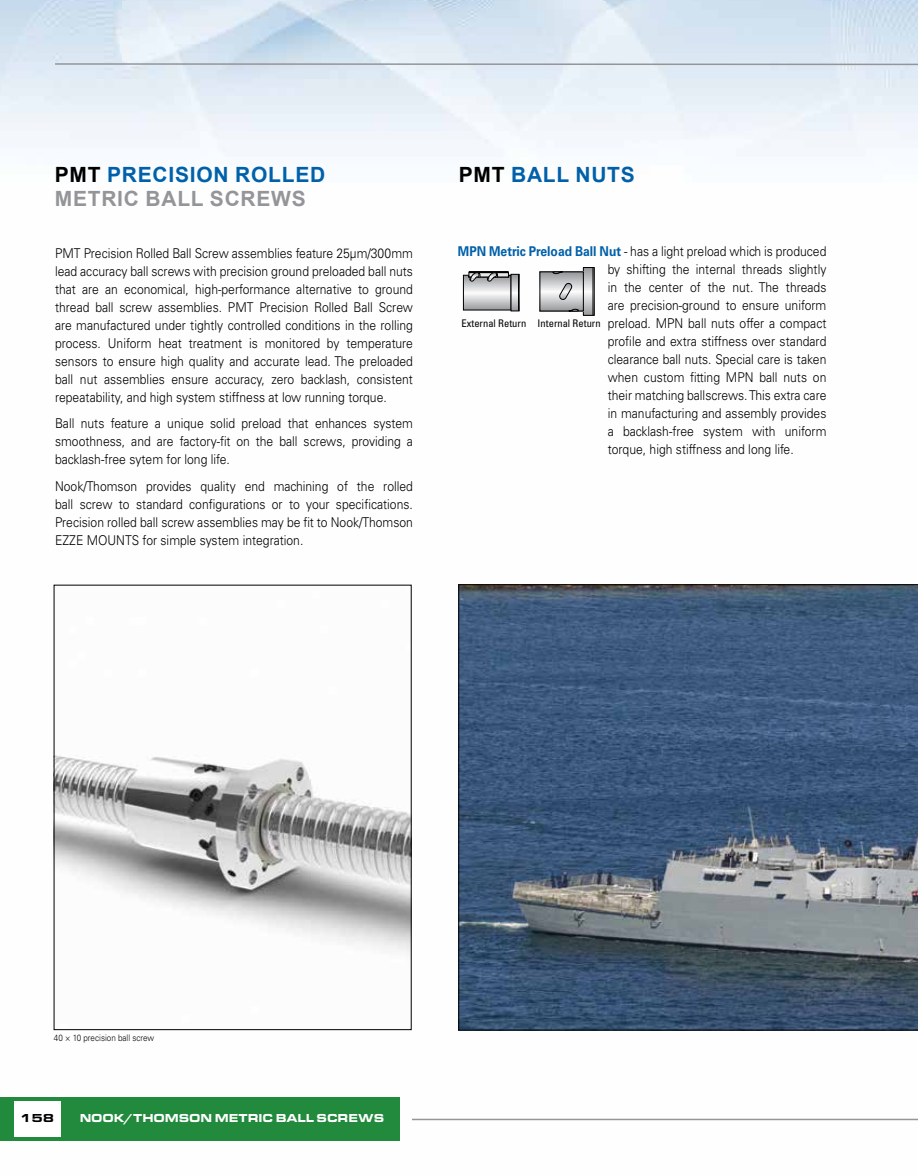
<style>
.page{position:relative;width:918px;height:1175px;background:#fff}
.page>*{position:absolute;margin:0;border:0;box-sizing:border-box;transform-origin:0 0}
.t1{font:700 21px/24px "Arial";letter-spacing:.035em;color:#939598}
.t2{font:700 21px "Arial";letter-spacing:.035em;color:#0060a9}
.t3{font:300 13.5px/18px "Univers LT Std";color:#000;text-align:justify;scale:.9 1}
.t4{font:900 12px "Eurostile Ext";letter-spacing:-.01em;color:#fff;scale:.9 1}
.t5{font:900 12px "Eurostile Ext";color:#000}
.t6{font:condensed 10.5px "Univers LT";color:#000}
.t7{font:300 9px "Univers LT Std";color:#000;scale:.9 1}
.s1{color:#000}
.s2{color:#0060a9}
.s3{font-weight:700;color:#0060a9}
</style>
<div class="page">
<img style="left:0;top:0;width:918px;height:1141px">
<svg style="left:54px;top:62px;width:864px;height:4px;background:#c2c9d1"></svg>
<hr style="left:412px;top:1118px;width:506px;height:2px;background:#939598">
<div style="left:0;top:1097px;width:400px;height:43px;background:#218a3c"></div>
<div style="left:14px;top:1101px;width:46px;height:35px;background:#fff"></div>
<svg style="left:585px;top:269px;width:8px;height:45px"></svg>
<div style="left:583px;top:267px;width:12px;height:49px;border:1px solid #000"></div>
<svg style="left:542px;top:273px;width:40px;height:36px"></svg>
<div style="left:540px;top:271px;width:44px;height:40px;border:1px solid #000"></div>
<svg style="left:559px;top:282px;width:14px;height:18px"></svg>
<hr style="left:593px;top:267px;width:1px;height:48px;background:#000">
<svg style="left:568px;top:308px;width:11px;height:4px"></svg>
<svg style="left:552px;top:271px;width:11px;height:3px"></svg>
<svg style="left:513px;top:276px;width:4px;height:33px"></svg>
<svg style="left:519px;top:274px;width:1px;height:37px"></svg>
<hr style="left:518px;top:274px;width:1px;height:37px;background:#000">
<svg style="left:463px;top:271px;width:49px;height:40px;background:#adaeb0"></svg>
<img style="left:56px;top:587px;width:354px;height:441px">
<svg style="left:458px;top:584px;width:460px;height:446px;background:#495f7b"></svg>
<h1 class="t1" style="left:55px;top:162px;width:272px"><span class="s1">PMT</span> <span class="s2">PRECISION ROLLED<br></span>METRIC BALL SCREWS</h1>
<p class="t3" style="left:55px;top:244px;width:399px">PMT Precision Rolled Ball Screw assemblies feature 25µm/300mm lead accuracy ball screws with precision ground preloaded ball nuts that are an economical, high-performance alternative to ground thread ball screw assemblies. PMT Precision Rolled Ball Screw are manufactured under tightly controlled conditions in the rolling process. Uniform heat treatment is monitored by temperature sensors to ensure high quality and accurate lead. The preloaded ball nut assemblies ensure accuracy, zero backlash, consistent repeatability, and high system stiffness at low running torque.</p>
<p class="t3" style="left:55px;top:415px;width:399px">Ball nuts feature a unique solid preload that enhances system smoothness, and are factory-fit on the ball screws, providing a backlash-free sytem for long life.</p>
<p class="t3" style="left:55px;top:477px;width:399px">Nook/Thomson provides quality end machining of the rolled ball screw to standard configurations or to your specifications.<br>Precision rolled ball screw assemblies may be fit to Nook/Thomson EZZE MOUNTS for simple system integration.</p>
<h1 class="t2" style="left:459px;top:159px;width:178px"><span class="s1">PMT</span> BALL NUTS</h1>
<p class="t3" style="left:608px;top:242px;width:245px;text-indent:-150px"><span class="s3">MPN Metric Preload Ball Nut</span> - has a light preload which is produced by shifting the internal threads slightly in the center of the nut. The threads are precision-ground to ensure uniform preload. MPN ball nuts offer a compact profile and extra stiffness over standard clearance ball nuts. Special care is taken when custom fitting MPN ball nuts on their matching ballscrews. This extra care in manufacturing and assembly provides a backlash-free system with uniform torque, high stiffness and long life.</p>
<p class="t6" style="left:462px;top:317px;width:141px">External Return Internal Return</p>
<p class="t7" style="left:54px;top:1031px;width:113px">40 × 10 precision ball screw</p>
<p class="t5" style="left:20px;top:1109px;width:36px">158</p>
<p class="t4" style="left:80px;top:1108px;width:340px">NOOK/THOMSON METRIC BALL SCREWS</p>
</div>
